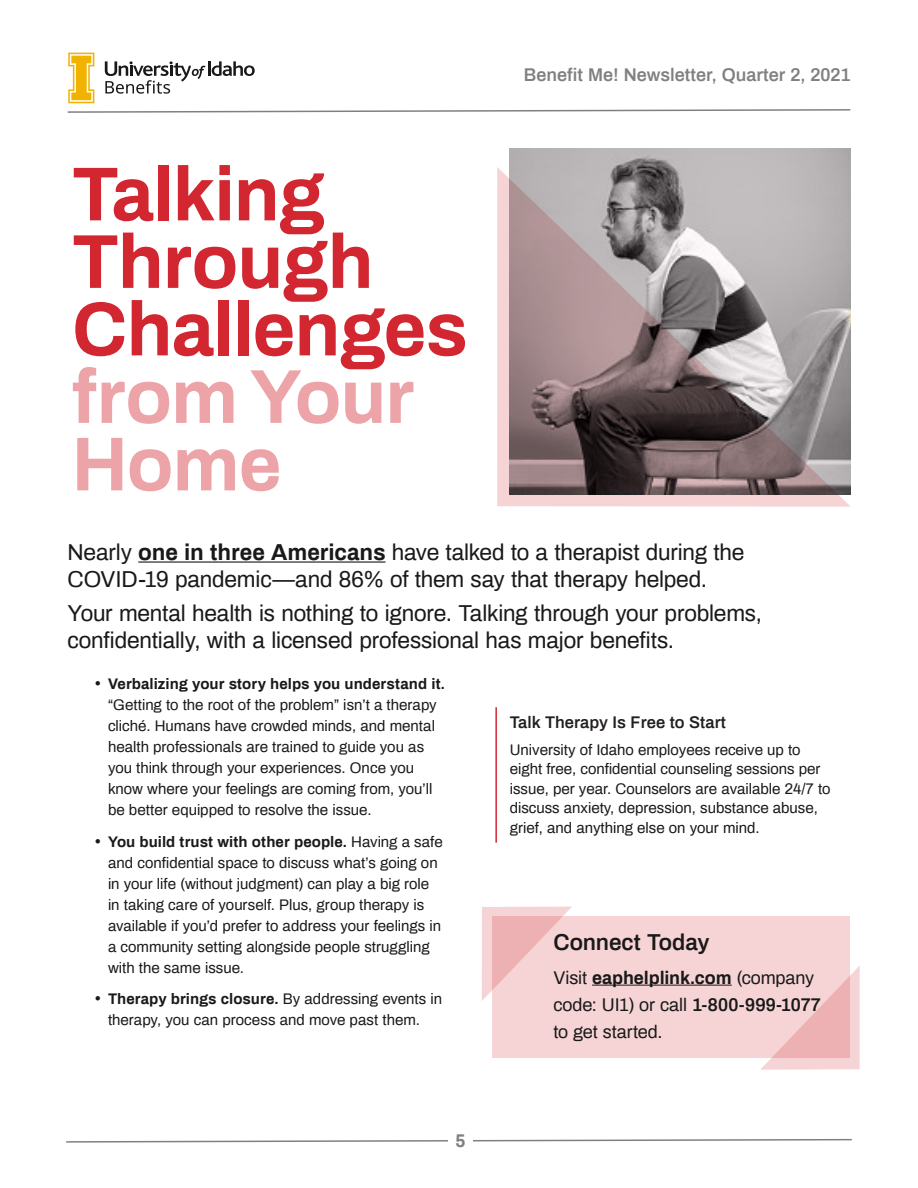
<style>
.page{position:relative;width:918px;height:1188px;background:#fff}
.page>*{position:absolute;margin:0;border:0;box-sizing:border-box;transform-origin:0 0}
.Header_1{font:700 76.5px/67.5px "Archivo";letter-spacing:-.02em;color:#d22630}
.Header_1-2{font:700 76.5px/67.5px "Archivo";letter-spacing:-.02em;color:#eca4a8}
.Intro_Text{font:22.5px/27px "Archivo";letter-spacing:-.005em;color:#191919}
.Intro_Text-2{font:600 22.5px "Archivo";letter-spacing:-.005em;color:#191919}
.Intro_Text-3{font:18px/27px "Archivo";letter-spacing:-.005em;color:#191919}
.t1{font:600 18px "Archivo";color:#808080}
.t2{font:700 18px "Archivo";color:#808080}
.Callout_header{font:600 16.5px "Archivo";color:#231f20}
.Callout_body{font:15px/21px "Archivo";color:#191919}
.s1{font-weight:700}
.s2{font-weight:600}
</style>
<div class="page">
<hr style="left:138px;top:561px;width:248px;height:2px;background:#191919">
<hr style="left:495px;top:707px;width:2px;height:136px;background:#d22630">
<svg style="left:509px;top:149px;width:341px;height:18px;background:#b6b3b4"></svg>
<svg style="left:497px;top:167px;width:354px;height:340px;background:#998c8e"></svg>
<div style="left:493px;top:917px;width:357px;height:141px;background:#f6d4d6"></div>
<hr style="left:592px;top:985px;width:140px;height:1px;background:#191919">
<svg style="left:482px;top:907px;width:90px;height:94px"></svg>
<svg style="left:760px;top:966px;width:100px;height:104px"></svg>
<svg style="left:67px;top:53px;width:784px;height:60px"></svg>
<svg style="left:66px;top:1138px;width:786px;height:5px"></svg>
<div style="left:448px;top:1126px;width:25px;height:29px;background:#fff"></div>
<p class="Header_1" style="left:72px;top:157px;width:303px">Talking<br>Through</p>
<p class="Header_1" style="left:72px;top:292px;width:397px">Challenges</p>
<p class="Header_1-2" style="left:72px;top:360px;width:344px">from Your<br>Home</p>
<p class="t1" style="left:524px;top:62px;width:328px">Benefit Me! Newsletter, Quarter 2, 2021</p>
<p class="Intro_Text" style="left:68px;top:538px;width:678px">Nearly <span class="s1">one in three Americans</span> have talked to a therapist during the<br>COVID-19 pandemic—and 86% of them say that therapy helped.</p>
<p class="Intro_Text" style="left:68px;top:598px;width:696px">Your mental health is nothing to ignore. Talking through your problems, confidentially, with a licensed professional has major benefits.</p>
<p class="Callout_body" style="left:108px;top:673px;width:339px;text-indent:-14px">• <span class="s1">Verbalizing your story helps you understand it. </span>“Getting to the root of the problem” isn’t a therapy cliché. Humans have crowded minds, and mental health professionals are trained to guide you as you think through your experiences. Once you know where your feelings are coming from, you’ll be better equipped to resolve the issue.</p>
<p class="Callout_body" style="left:108px;top:830px;width:336px;text-indent:-14px">• <span class="s1">You build trust with other people.</span> Having a safe and confidential space to discuss what’s going on in your life (without judgment) can play a big role in taking care of yourself. Plus, group therapy is available if you’d prefer to address your feelings in a community setting alongside people struggling with the same issue.</p>
<p class="Callout_body" style="left:94px;top:987px;width:349px;text-align:center">• <span class="s1">Therapy brings closure.</span> By addressing events in therapy, you can process and move past them.</p>
<p class="Callout_header" style="left:510px;top:711px;width:218px">Talk Therapy Is Free to Start</p>
<p class="Callout_body" style="left:510px;top:739px;width:322px;line-height:19.5px">University of Idaho employees receive up to eight free, confidential counseling sessions per issue, per year. Counselors are available 24/7 to discuss anxiety, depression, substance abuse, grief, and anything else on your mind.</p>
<p class="Intro_Text-2" style="left:553px;top:926px;width:158px">Connect Today</p>
<p class="Intro_Text-3" style="left:553px;top:963px;width:269px">Visit <span class="s1">eaphelplink.com</span> (company code: UI1) or call <span class="s2">1-800-999-1077 </span>to get started.</p>
<p class="t2" style="left:456px;top:1127px;width:12px">5</p>
</div>
